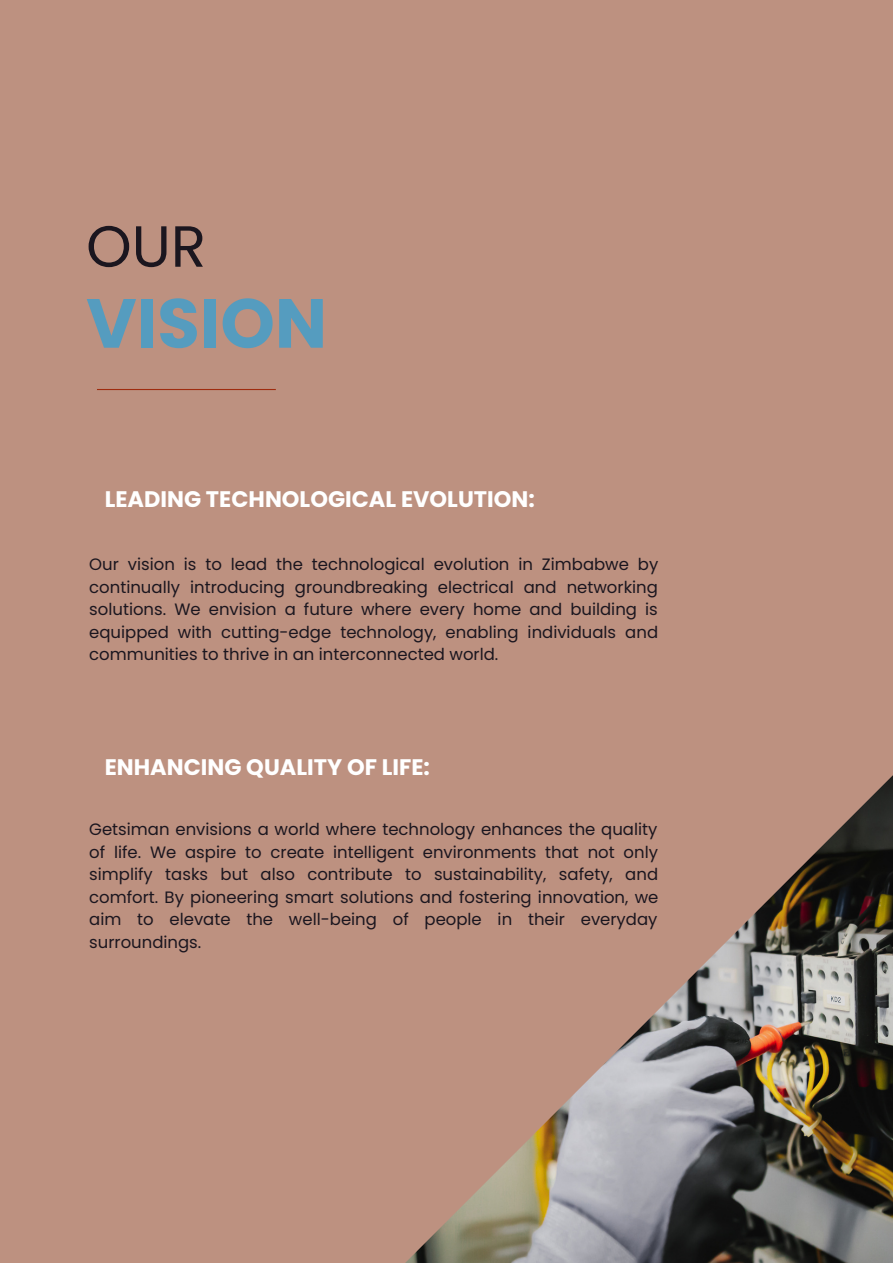
<style>
.page{position:relative;width:893px;height:1264px;background:#fff}
.page>*{position:absolute;margin:0;border:0;box-sizing:border-box;transform-origin:0 0}
.t1{font:700 69.3px "Poppins";color:#559cbf}
.t2{font:57.9px "Poppins";color:#1b161f}
.t3{font:700 22.5px "Poppins";color:#fff}
.t4{font:16.5px/22.5px "Poppins";color:#1b161f;text-align:justify}
</style>
<div class="page">
<div style="left:0;top:0;width:892px;height:1262px;background:#bd9180"></div>
<hr style="left:97px;top:389px;width:179px;height:1px;background:#9f2c0f">
<img style="left:406px;top:776px;width:486px;height:486px">
<p class="t2" style="left:86px;top:206px;width:121px">OUR</p>
<p class="t1" style="left:86px;top:275px;width:242px">VISION</p>
<p class="t3" style="left:105px;top:483px;width:431px">LEADING TECHNOLOGICAL EVOLUTION:</p>
<p class="t4" style="left:89px;top:553px;width:570px">Our vision is to lead the technological evolution in Zimbabwe by continually introducing groundbreaking electrical and networking solutions. We envision a future where every home and building is equipped with cutting-edge technology, enabling individuals and communities to thrive in an interconnected world.</p>
<p class="t3" style="left:105px;top:751px;width:327px">ENHANCING QUALITY OF LIFE:</p>
<p class="t4" style="left:89px;top:818px;width:570px">Getsiman envisions a world where technology enhances the quality of life. We aspire to create intelligent environments that not only simplify tasks but also contribute to sustainability, safety, and comfort. By pioneering smart solutions and fostering innovation, we aim to elevate the well-being of people in their everyday surroundings.</p>
</div>
